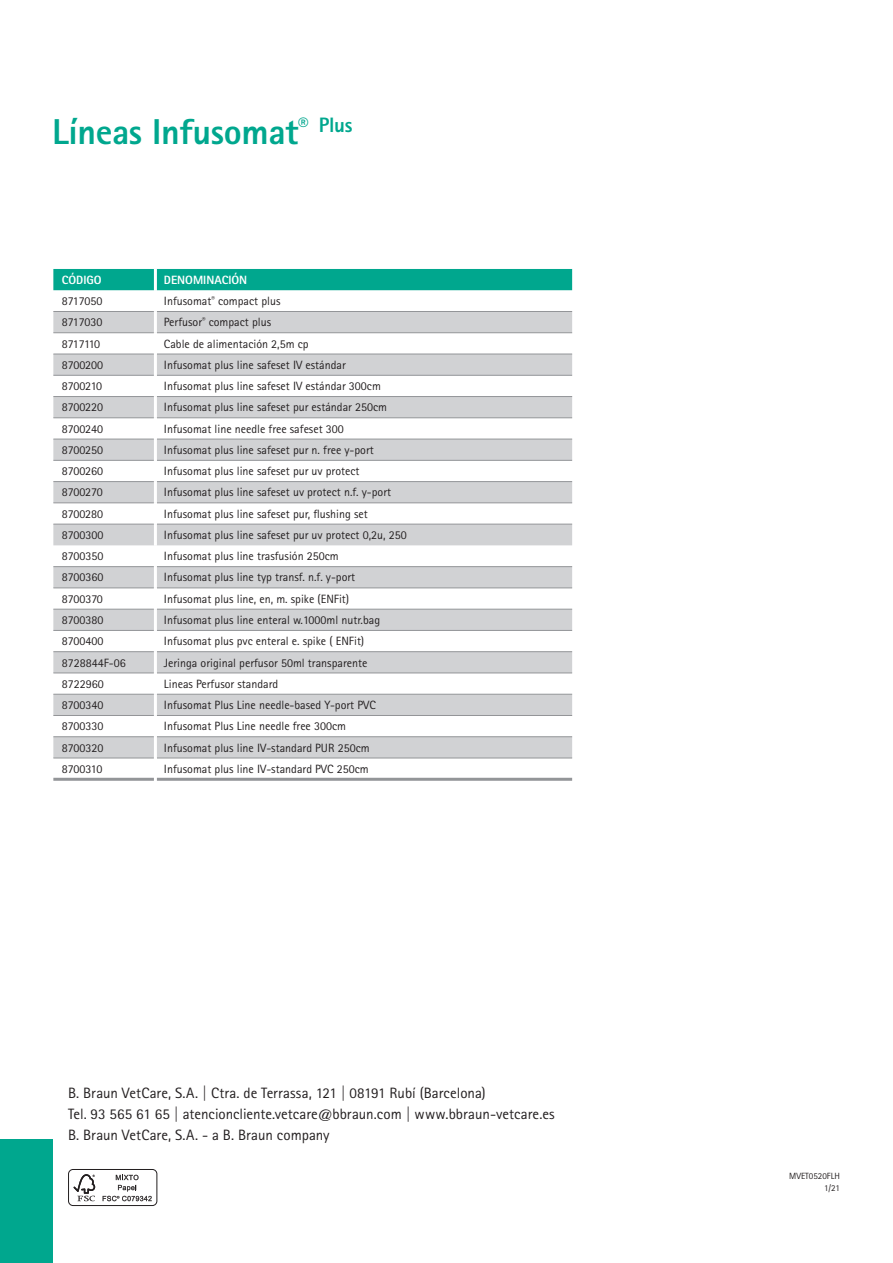
<style>
.page{position:relative;width:893px;height:1263px;background:#fff}
.page>*{position:absolute;margin:0;border:0;box-sizing:border-box;transform-origin:0 0}
.t1{font:800 36px "Rotis Sans Serif Pro";letter-spacing:-.01em;color:#00a78e}
.t2{font:15px/21px "Rotis Sans Serif Pro";color:#231f20}
.t3{font:12px "Rotis Sans Serif Pro";color:#231f20}
.t4{font:800 12px "Rotis Sans Serif Pro";color:#fff}
.t5{font:12px "Rotis Sans Serif Pro";letter-spacing:-.055em;color:#231f20}
.t6{font:12px "Rotis Sans Serif Pro";letter-spacing:-.03em;color:#231f20}
.t7{font:12px "Rotis Sans Serif Pro";letter-spacing:-.02em;color:#231f20}
.t8{font:9px/12px "Rotis Sans Serif Pro";color:#231f20;text-align:right}
.s1{font-weight:700}
</style>
<div class="page">
<div style="left:0;top:1140px;width:52px;height:123px;background:#00a78e"></div>
<div style="left:53px;top:269px;width:519px;height:21px;background:#00a78e"></div>
<svg style="left:53px;top:312px;width:519px;height:446px;fill:#d1d2d4"></svg>
<hr style="left:53px;top:311px;width:101px;height:1px;background:#939598">
<hr style="left:157px;top:311px;width:415px;height:1px;background:#939598">
<hr style="left:53px;top:332px;width:101px;height:1px;background:#939598">
<hr style="left:157px;top:332px;width:415px;height:1px;background:#939598">
<hr style="left:53px;top:354px;width:101px;height:1px;background:#939598">
<hr style="left:157px;top:354px;width:415px;height:1px;background:#939598">
<hr style="left:53px;top:375px;width:101px;height:1px;background:#939598">
<hr style="left:157px;top:375px;width:415px;height:1px;background:#939598">
<hr style="left:53px;top:396px;width:101px;height:1px;background:#939598">
<hr style="left:157px;top:396px;width:415px;height:1px;background:#939598">
<hr style="left:53px;top:417px;width:101px;height:1px;background:#939598">
<hr style="left:157px;top:417px;width:415px;height:1px;background:#939598">
<hr style="left:53px;top:439px;width:101px;height:1px;background:#939598">
<hr style="left:157px;top:439px;width:415px;height:1px;background:#939598">
<hr style="left:53px;top:460px;width:101px;height:1px;background:#939598">
<hr style="left:157px;top:460px;width:415px;height:1px;background:#939598">
<hr style="left:53px;top:481px;width:101px;height:1px;background:#939598">
<hr style="left:157px;top:481px;width:415px;height:1px;background:#939598">
<hr style="left:53px;top:502px;width:101px;height:1px;background:#939598">
<hr style="left:157px;top:502px;width:415px;height:1px;background:#939598">
<hr style="left:53px;top:524px;width:101px;height:1px;background:#939598">
<hr style="left:157px;top:524px;width:415px;height:1px;background:#939598">
<hr style="left:53px;top:566px;width:101px;height:1px;background:#939598">
<hr style="left:157px;top:566px;width:415px;height:1px;background:#939598">
<hr style="left:53px;top:587px;width:101px;height:1px;background:#939598">
<hr style="left:157px;top:587px;width:415px;height:1px;background:#939598">
<hr style="left:53px;top:609px;width:101px;height:1px;background:#939598">
<hr style="left:157px;top:609px;width:415px;height:1px;background:#939598">
<hr style="left:53px;top:630px;width:101px;height:1px;background:#939598">
<hr style="left:157px;top:630px;width:415px;height:1px;background:#939598">
<hr style="left:53px;top:651px;width:101px;height:1px;background:#939598">
<hr style="left:157px;top:651px;width:415px;height:1px;background:#939598">
<hr style="left:53px;top:672px;width:101px;height:1px;background:#939598">
<hr style="left:157px;top:672px;width:415px;height:1px;background:#939598">
<hr style="left:53px;top:694px;width:101px;height:1px;background:#939598">
<hr style="left:157px;top:694px;width:415px;height:1px;background:#939598">
<hr style="left:53px;top:715px;width:101px;height:1px;background:#939598">
<hr style="left:157px;top:715px;width:415px;height:1px;background:#939598">
<hr style="left:53px;top:736px;width:101px;height:1px;background:#939598">
<hr style="left:157px;top:736px;width:415px;height:1px;background:#939598">
<hr style="left:53px;top:758px;width:101px;height:1px;background:#939598">
<hr style="left:157px;top:758px;width:415px;height:1px;background:#939598">
<hr style="left:154px;top:269px;width:3px;height:21px;background:#fff">
<hr style="left:154px;top:311px;width:3px;height:22px;background:#fff">
<hr style="left:154px;top:333px;width:3px;height:21px;background:#fff">
<hr style="left:154px;top:354px;width:3px;height:21px;background:#fff">
<hr style="left:154px;top:375px;width:3px;height:21px;background:#fff">
<hr style="left:154px;top:396px;width:3px;height:22px;background:#fff">
<hr style="left:154px;top:418px;width:3px;height:21px;background:#fff">
<hr style="left:154px;top:439px;width:3px;height:21px;background:#fff">
<hr style="left:154px;top:460px;width:3px;height:22px;background:#fff">
<hr style="left:154px;top:482px;width:3px;height:21px;background:#fff">
<hr style="left:154px;top:503px;width:3px;height:21px;background:#fff">
<hr style="left:154px;top:524px;width:3px;height:21px;background:#fff">
<hr style="left:154px;top:545px;width:3px;height:22px;background:#fff">
<hr style="left:154px;top:567px;width:3px;height:21px;background:#fff">
<hr style="left:154px;top:588px;width:3px;height:21px;background:#fff">
<hr style="left:154px;top:609px;width:3px;height:21px;background:#fff">
<hr style="left:154px;top:630px;width:3px;height:22px;background:#fff">
<hr style="left:154px;top:652px;width:3px;height:21px;background:#fff">
<hr style="left:154px;top:673px;width:3px;height:21px;background:#fff">
<hr style="left:154px;top:694px;width:3px;height:21px;background:#fff">
<hr style="left:154px;top:715px;width:3px;height:22px;background:#fff">
<hr style="left:154px;top:737px;width:3px;height:21px;background:#fff">
<hr style="left:53px;top:778px;width:101px;height:3px;background:#939598">
<hr style="left:157px;top:778px;width:415px;height:3px;background:#939598">
<svg style="left:68px;top:1169px;width:89px;height:37px"></svg>
<h1 class="t1" style="left:52px;top:109px;width:302px">Líneas Infusomat<sup>®</sup> <sup>Plus</sup></h1>
<p class="t4" style="left:62px;top:272px;width:41px">CÓDIGO</p>
<p class="t4" style="left:164px;top:272px;width:85px">DENOMINACIÓN</p>
<p class="t3" style="left:62px;top:294px;width:42px">8717050</p>
<p class="t3" style="left:164px;top:294px;width:118px">Infusomat<sup>®</sup> compact plus</p>
<p class="t3" style="left:62px;top:315px;width:42px">8717030</p>
<p class="t3" style="left:164px;top:315px;width:109px">Perfusor<sup>®</sup> compact plus</p>
<p class="t5" style="left:62px;top:336px;width:40px">8717110</p>
<p class="t3" style="left:164px;top:336px;width:146px">Cable de alimentación 2,5m cp</p>
<p class="t3" style="left:62px;top:358px;width:43px">8700200</p>
<p class="t3" style="left:164px;top:358px;width:183px">Infusomat plus line safeset IV estándar</p>
<p class="t6" style="left:62px;top:379px;width:42px">8700210</p>
<p class="t3" style="left:164px;top:379px;width:219px">Infusomat plus line safeset IV estándar 300cm</p>
<p class="t3" style="left:62px;top:400px;width:43px">8700220</p>
<p class="t3" style="left:164px;top:400px;width:225px">Infusomat plus line safeset pur estándar 250cm</p>
<p class="t3" style="left:62px;top:421px;width:43px">8700240</p>
<p class="t3" style="left:164px;top:421px;width:181px">Infusomat line needle free safeset 300</p>
<p class="t3" style="left:62px;top:443px;width:43px">8700250</p>
<p class="t3" style="left:164px;top:443px;width:211px">Infusomat plus line safeset pur n. free y-port</p>
<p class="t3" style="left:62px;top:464px;width:43px">8700260</p>
<p class="t3" style="left:164px;top:464px;width:197px">Infusomat plus line safeset pur uv protect</p>
<p class="t3" style="left:62px;top:485px;width:42px">8700270</p>
<p class="t3" style="left:164px;top:485px;width:229px">Infusomat plus line safeset uv protect n.f. y-port</p>
<p class="t3" style="left:62px;top:506px;width:43px">8700280</p>
<p class="t3" style="left:164px;top:506px;width:205px">Infusomat plus line safeset pur, flushing set</p>
<p class="t3" style="left:62px;top:528px;width:43px">8700300</p>
<p class="t3" style="left:164px;top:528px;width:244px">Infusomat plus line safeset pur uv protect 0,2u, 250</p>
<p class="t3" style="left:62px;top:549px;width:43px">8700350</p>
<p class="t3" style="left:164px;top:549px;width:176px">Infusomat plus line trasfusión 250cm</p>
<p class="t3" style="left:62px;top:570px;width:43px">8700360</p>
<p class="t3" style="left:164px;top:570px;width:193px">Infusomat plus line typ transf. n.f. y-port</p>
<p class="t3" style="left:62px;top:592px;width:43px">8700370</p>
<p class="t3" style="left:164px;top:592px;width:187px">Infusomat plus line, en, m. spike (ENFit)</p>
<p class="t3" style="left:62px;top:613px;width:43px">8700380</p>
<p class="t3" style="left:164px;top:613px;width:218px">Infusomat plus line enteral w.1000ml nutr.bag</p>
<p class="t3" style="left:62px;top:634px;width:43px">8700400</p>
<p class="t3" style="left:164px;top:634px;width:202px">Infusomat plus pvc enteral e. spike ( ENFit)</p>
<p class="t3" style="left:62px;top:655px;width:65px">8728844F-06</p>
<p class="t3" style="left:164px;top:655px;width:205px">Jeringa original perfusor 50ml transparente</p>
<p class="t3" style="left:62px;top:677px;width:43px">8722960</p>
<p class="t3" style="left:164px;top:677px;width:116px">Lineas Perfusor standard</p>
<p class="t3" style="left:62px;top:698px;width:43px">8700340</p>
<p class="t3" style="left:164px;top:698px;width:213px">Infusomat Plus Line needle-based Y-port PVC</p>
<p class="t3" style="left:62px;top:719px;width:43px">8700330</p>
<p class="t3" style="left:164px;top:719px;width:184px">Infusomat Plus Line needle free 300cm</p>
<p class="t3" style="left:62px;top:740px;width:43px">8700320</p>
<p class="t3" style="left:164px;top:740px;width:207px">Infusomat plus line IV-standard PUR 250cm</p>
<p class="t7" style="left:62px;top:762px;width:42px">8700310</p>
<p class="t3" style="left:164px;top:762px;width:206px">Infusomat plus line IV-standard PVC 250cm</p>
<p class="t2" style="left:68px;top:1082px;width:488px">B. Braun VetCare, S.A. <span class="s1">|</span> Ctra. de Terrassa, 121 <span class="s1">|</span> 08191 Rubí (Barcelona)<br>Tel. 93 565 61 65 <span class="s1">|</span> atencioncliente.vetcare@bbraun.com <span class="s1">|</span> www.bbraun-vetcare.es<br>B. Braun VetCare, S.A. - a B. Braun company</p>
<p class="t8" style="left:789px;top:1170px;width:52px">MVET0520FLH<br>1/21</p>
</div>
